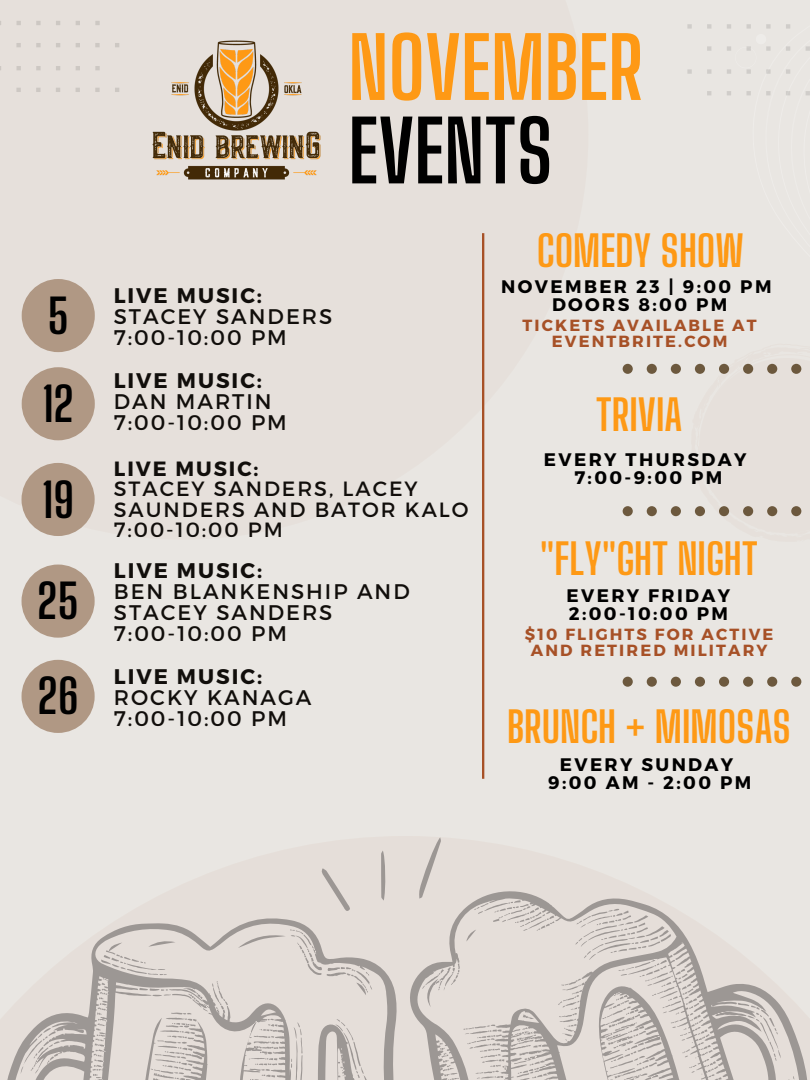
<style>
.page{position:relative;width:810px;height:1080px;background:#e9e6e2}
.page>*{position:absolute;margin:0;border:0;box-sizing:border-box;transform-origin:0 0}
.t1{font:700 83.56px "Big Shoulders Display";color:#fe9915}
.t2{font:700 83.56px "Big Shoulders Display";color:#000}
.t3{font:700 47px "Big Shoulders Display";color:#000}
.t4{font:700 42.25px "Big Shoulders Display";color:#fe9915}
.t5{font:21.12px/21.1px "Montserrat";letter-spacing:.095em;color:#110e0b}
.t6{font:700 21.12px "Montserrat";letter-spacing:.095em;color:#110e0b}
.t7{font:20.62px/20.6px "Montserrat";letter-spacing:.095em;color:#110e0b}
.t8{font:700 20.62px "Montserrat";letter-spacing:.095em;color:#110e0b}
.t9{font:700 18.19px/18.1px "Montserrat";letter-spacing:.13em;color:#000;text-align:center}
.t10{font:700 16.12px/16.1px "Montserrat";letter-spacing:.13em;color:#a75127;text-align:center}
</style>
<div class="page">
<svg style="left:0;top:21px;width:119px;height:71px"></svg>
<svg style="left:7px;top:837px;width:801px;height:243px;fill:#e5ded9"></svg>
<img style="left:152px;top:40px;width:169px;height:140px">
<hr style="left:482px;top:233px;width:2px;height:546px;background:#a75127">
<svg style="left:623px;top:364px;width:10px;height:10px"></svg>
<svg style="left:647px;top:364px;width:10px;height:10px"></svg>
<svg style="left:671px;top:364px;width:10px;height:10px"></svg>
<svg style="left:695px;top:364px;width:10px;height:10px"></svg>
<svg style="left:719px;top:364px;width:10px;height:10px"></svg>
<svg style="left:743px;top:364px;width:10px;height:10px"></svg>
<svg style="left:767px;top:364px;width:10px;height:10px"></svg>
<svg style="left:791px;top:364px;width:10px;height:10px"></svg>
<svg style="left:623px;top:506px;width:10px;height:10px"></svg>
<svg style="left:647px;top:506px;width:10px;height:10px"></svg>
<svg style="left:671px;top:506px;width:10px;height:10px"></svg>
<svg style="left:695px;top:506px;width:10px;height:10px"></svg>
<svg style="left:719px;top:506px;width:10px;height:10px"></svg>
<svg style="left:743px;top:506px;width:10px;height:10px"></svg>
<svg style="left:767px;top:506px;width:10px;height:10px"></svg>
<svg style="left:791px;top:506px;width:10px;height:10px"></svg>
<div style="left:22px;top:367px;width:73px;height:73px;background:#b09884;border-radius:50%"></div>
<div style="left:22px;top:463px;width:73px;height:73px;background:#b09884;border-radius:50%"></div>
<div style="left:22px;top:565px;width:73px;height:73px;background:#b09884;border-radius:50%"></div>
<div style="left:22px;top:660px;width:73px;height:73px;background:#b09884;border-radius:50%"></div>
<div style="left:22px;top:279px;width:73px;height:73px;background:#b09884;border-radius:50%"></div>
<svg style="left:687px;top:24px;width:123px;height:71px"></svg>
<svg style="left:623px;top:677px;width:10px;height:10px"></svg>
<svg style="left:647px;top:677px;width:10px;height:10px"></svg>
<svg style="left:671px;top:677px;width:10px;height:10px"></svg>
<svg style="left:695px;top:677px;width:10px;height:10px"></svg>
<svg style="left:719px;top:677px;width:10px;height:10px"></svg>
<svg style="left:743px;top:677px;width:10px;height:10px"></svg>
<svg style="left:767px;top:677px;width:10px;height:10px"></svg>
<svg style="left:791px;top:677px;width:10px;height:10px"></svg>
<h1 class="t1" style="left:348px;top:18px;width:296px">NOVEMBER</h1>
<h1 class="t2" style="left:348px;top:101px;width:206px">EVENTS</h1>
<h2 class="t3" style="left:48px;top:287px;width:22px">5</h2>
<h2 class="t3" style="left:42px;top:376px;width:33px">12</h2>
<h2 class="t3" style="left:42px;top:471px;width:33px">19</h2>
<h2 class="t3" style="left:37px;top:573px;width:43px">25</h2>
<p class="t6" style="left:114px;top:281px;width:150px">LIVE MUSIC:</p>
<p class="t5" style="left:114px;top:305px;width:220px">STACEY SANDERS<br>7:00-10:00 PM</p>
<p class="t6" style="left:114px;top:367px;width:150px">LIVE MUSIC:</p>
<p class="t5" style="left:114px;top:390px;width:175px">DAN MARTIN<br>7:00-10:00 PM</p>
<p class="t8" style="left:114px;top:455px;width:146px">LIVE MUSIC:</p>
<p class="t7" style="left:114px;top:477px;width:356px">STACEY SANDERS, LACEY<br>SAUNDERS AND BATOR KALO<br>7:00-10:00 PM</p>
<p class="t6" style="left:114px;top:556px;width:150px">LIVE MUSIC:</p>
<p class="t5" style="left:114px;top:580px;width:297px">BEN BLANKENSHIP AND<br>STACEY SANDERS<br>7:00-10:00 PM</p>
<h2 class="t3" style="left:37px;top:668px;width:43px">26</h2>
<p class="t6" style="left:114px;top:662px;width:150px">LIVE MUSIC:</p>
<p class="t5" style="left:114px;top:685px;width:199px">ROCKY KANAGA<br>7:00-10:00 PM</p>
<h3 class="t4" style="left:537px;top:226px;width:209px">COMEDY SHOW</h3>
<p class="t9" style="left:501px;top:277px;width:272px">NOVEMBER 23 | 9:00 PM<br>DOORS 8:00 PM</p>
<p class="t10" style="left:523px;top:317px;width:236px">TICKETS AVAILABLE AT<br>EVENTBRITE.COM</p>
<h3 class="t4" style="left:596px;top:389px;width:88px">TRIVIA</h3>
<p class="t9" style="left:544px;top:449px;width:204px">EVERY THURSDAY<br>7:00-9:00 PM</p>
<h3 class="t4" style="left:540px;top:534px;width:219px">"FLY"GHT NIGHT</h3>
<p class="t9" style="left:567px;top:586px;width:165px;text-align:left">EVERY FRIDAY<br>2:00-10:00 PM</p>
<p class="t10" style="left:525px;top:626px;width:250px">$10 FLIGHTS FOR ACTIVE<br>AND RETIRED MILITARY</p>
<h3 class="t4" style="left:507px;top:702px;width:285px">BRUNCH + MIMOSAS</h3>
<p class="t9" style="left:548px;top:754px;width:205px">EVERY SUNDAY<br>9:00 AM - 2:00 PM</p>
</div>
